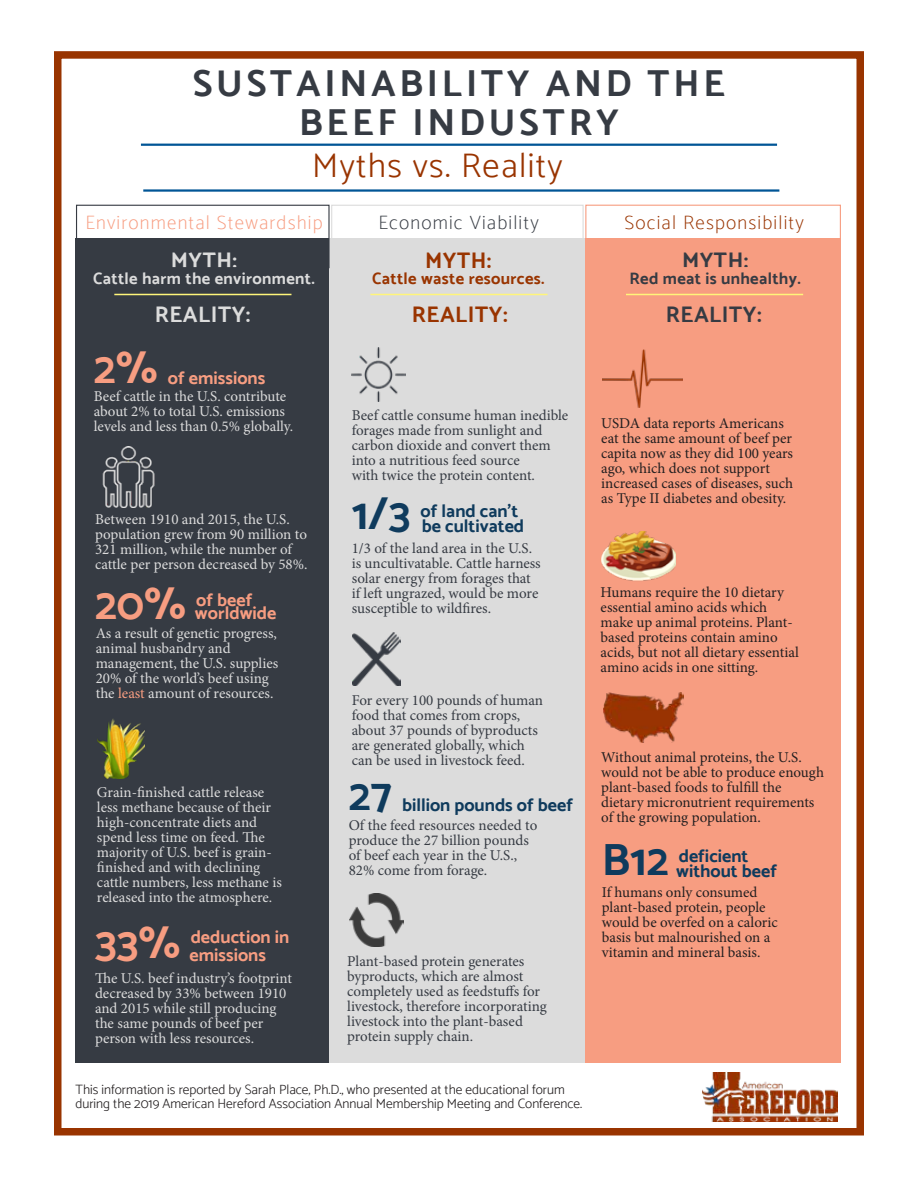
<style>
.page{position:relative;width:918px;height:1188px;background:#fff}
.page>*{position:absolute;margin:0;border:0;box-sizing:border-box;transform-origin:0 0}
.t1{font:700 45px "Catamaran";color:#f79d81}
.t2{font:700 45px "Catamaran";color:#0f3b5d}
.t3{font:700 37.5px/39px "Catamaran";letter-spacing:.1em;color:#363b43;text-align:center}
.t4{font:300 34.5px "Catamaran";letter-spacing:.04em;color:#993400}
.t5{font:700 22.5px "Catamaran";letter-spacing:.02em;color:#363b43}
.t6{font:700 22.5px "Catamaran";letter-spacing:.02em;color:#dcdcdc}
.t7{font:700 22.5px "Catamaran";letter-spacing:.02em;color:#993400}
.t8{font:100 19.5px "Catamaran";letter-spacing:.06em;color:#f79d81}
.t9{font:100 19.5px "Catamaran";letter-spacing:.06em;color:#993400}
.t10{font:100 19.5px "Catamaran";letter-spacing:.06em;color:#363b43}
.t11{font:700 18px/15px "Catamaran";color:#0f3b5d}
.t12{font:700 18px/13.5px "Catamaran";color:#f79d81}
.t13{font:700 16.5px "Catamaran";letter-spacing:.02em;color:#dcdcdc}
.t14{font:700 16.5px "Catamaran";letter-spacing:.02em;color:#993400}
.t15{font:700 16.5px "Catamaran";letter-spacing:.02em;color:#363b43}
.t16{font:15px/15px "Minion Pro";color:#dcdcdc}
.t17{font:15px/15px "Minion Pro";letter-spacing:-.005em;color:#363b43}
.t18{font:15px/15px "Minion Pro";color:#231f20}
.t19{font:300 13.5px/13.5px "Catamaran";color:#231f20}
.s1{color:#f79d81}
</style>
<div class="page">
<div style="left:54px;top:51px;width:810px;height:1085px;border:8px solid #993400"></div>
<hr style="left:141px;top:144px;width:636px;height:2px;background:#005596">
<hr style="left:143px;top:189px;width:636px;height:3px;background:#005596">
<div style="left:76px;top:239px;width:255px;height:824px;background:#363b43"></div>
<img style="left:102px;top:446px;width:53px;height:61px">
<div style="left:330px;top:239px;width:255px;height:824px;background:#dcdcdc"></div>
<img style="left:350px;top:893px;width:54px;height:53px">
<div style="left:585px;top:239px;width:256px;height:824px;background:#f79d81"></div>
<div style="left:76px;top:205px;width:254px;height:63px;border:1px solid #363b43"></div>
<img style="left:97px;top:719px;width:48px;height:59px">
<img style="left:351px;top:348px;width:55px;height:53px">
<img style="left:353px;top:632px;width:48px;height:54px">
<img style="left:603px;top:349px;width:80px;height:58px">
<img style="left:601px;top:531px;width:74px;height:50px">
<img style="left:604px;top:693px;width:80px;height:50px">
<hr style="left:114px;top:294px;width:177px;height:1px;background:#fff57a">
<hr style="left:626px;top:294px;width:177px;height:1px;background:#fff57a">
<hr style="left:370px;top:294px;width:178px;height:1px;background:#fff57a">
<div style="left:585px;top:205px;width:256px;height:63px;border:1px solid #f79d81"></div>
<img style="left:702px;top:1072px;width:135px;height:49px">
<div style="left:331px;top:205px;width:253px;height:62px;border:1px solid #dcdcdc"></div>
<h2 class="t3" style="left:193px;top:63px;width:534px">SUSTAINABILITY AND THE<br>BEEF INDUSTRY</h2>
<h3 class="t4" style="left:312px;top:145px;width:252px">Myths vs. Reality</h3>
<h3 class="t8" style="left:85px;top:211px;width:239px">Environmental Stewardship</h3>
<h3 class="t10" style="left:378px;top:211px;width:162px">Economic Viability</h3>
<h3 class="t9" style="left:625px;top:211px;width:181px">Social Responsibility</h3>
<h3 class="t7" style="left:425px;top:247px;width:68px">MYTH:</h3>
<p class="t14" style="left:372px;top:269px;width:174px">Cattle waste resources.</p>
<h3 class="t6" style="left:171px;top:247px;width:68px">MYTH:</h3>
<p class="t13" style="left:93px;top:269px;width:223px">Cattle harm the environment.</p>
<h3 class="t5" style="left:682px;top:247px;width:68px">MYTH:</h3>
<p class="t15" style="left:630px;top:269px;width:173px">Red meat is unhealthy.</p>
<h3 class="t6" style="left:155px;top:301px;width:97px">REALITY:</h3>
<h3 class="t7" style="left:412px;top:301px;width:97px">REALITY:</h3>
<h3 class="t5" style="left:666px;top:301px;width:97px">REALITY:</h3>
<h1 class="t1" style="left:94px;top:341px;width:65px">2%</h1>
<p class="t12" style="left:168px;top:371px;width:99px">of emissions</p>
<p class="t16" style="left:94px;top:389px;width:201px">Beef cattle in the U.S. contribute about 2% to total U.S. emissions levels and less than 0.5% globally.</p>
<p class="t16" style="left:95px;top:511px;width:214px">Between 1910 and 2015, the U.S. population grew from 90 million to 321 million, while the number of cattle per person decreased by 58%.</p>
<h1 class="t1" style="left:95px;top:577px;width:93px">20%</h1>
<p class="t12" style="left:195px;top:593px;width:83px">of beef worldwide</p>
<p class="t16" style="left:96px;top:626px;width:184px">As a result of genetic progress, animal husbandry and management, the U.S. supplies<br>20% of the world’s beef using the <span class="s1">least</span> amount of resources.</p>
<p class="t16" style="left:97px;top:785px;width:186px">Grain-finished cattle release less methane because of their high-concentrate diets and spend less time on feed. The majority of U.S. beef is grain&shy;finished and with declining cattle numbers, less methane is released into the atmosphere.</p>
<h1 class="t1" style="left:95px;top:916px;width:87px">33%</h1>
<p class="t12" style="left:190px;top:928px;width:101px;line-height:18px">deduction in emissions</p>
<p class="t16" style="left:95px;top:971px;width:198px">The U.S. beef industry’s footprint decreased by 33% between 1910 and 2015 while still producing the same pounds of beef per person with less resources.</p>
<p class="t17" style="left:352px;top:408px;width:218px">Beef cattle consume human inedible forages made from sunlight and carbon dioxide and convert them into a nutritious feed source<br>with twice the protein content.</p>
<h1 class="t2" style="left:352px;top:487px;width:60px">1/3</h1>
<p class="t11" style="left:421px;top:503px;width:105px">of land can’t be cultivated</p>
<p class="t17" style="left:352px;top:541px;width:191px">1/3 of the land area in the U.S. is uncultivatable. Cattle harness solar energy from forages that if left ungrazed, would be more susceptible to wildfires.</p>
<p class="t17" style="left:352px;top:693px;width:193px">For every 100 pounds of human food that comes from crops, about 37 pounds of byproducts are generated globally, which can be used in livestock feed.</p>
<h1 class="t2" style="left:349px;top:768px;width:45px">27</h1>
<p class="t11" style="left:402px;top:798px;width:173px">billion pounds of beef</p>
<p class="t17" style="left:349px;top:818px;width:190px">Of the feed resources needed to produce the 27 billion pounds of beef each year in the U.S.,<br>82% come from forage.</p>
<p class="t17" style="left:347px;top:954px;width:201px">Plant-based protein generates byproducts, which are almost completely used as feedstuffs for livestock, therefore incorporating livestock into the plant-based protein supply chain.</p>
<p class="t19" style="left:76px;top:1083px;width:508px">This information is reported by Sarah Place, Ph.D., who presented at the educational forum during the 2019 American Hereford Association Annual Membership Meeting and Conference.</p>
<p class="t18" style="left:601px;top:416px;width:193px">USDA data reports Americans eat the same amount of beef per capita now as they did 100 years ago, which does not support increased cases of diseases, such as Type II diabetes and obesity.</p>
<p class="t18" style="left:601px;top:585px;width:200px">Humans require the 10 dietary essential amino acids which make up animal proteins. Plant&shy;based proteins contain amino acids, but not all dietary essential amino acids in one sitting.</p>
<p class="t18" style="left:601px;top:750px;width:224px">Without animal proteins, the U.S. would not be able to produce enough plant-based foods to fulfill the dietary micronutrient requirements of the growing population.</p>
<h1 class="t2" style="left:602px;top:833px;width:68px">B12</h1>
<p class="t11" style="left:676px;top:848px;width:102px">deficient without beef</p>
<p class="t18" style="left:602px;top:884px;width:178px">If humans only consumed plant-based protein, people would be overfed on a caloric basis but malnourished on a vitamin and mineral basis.</p>
</div>
